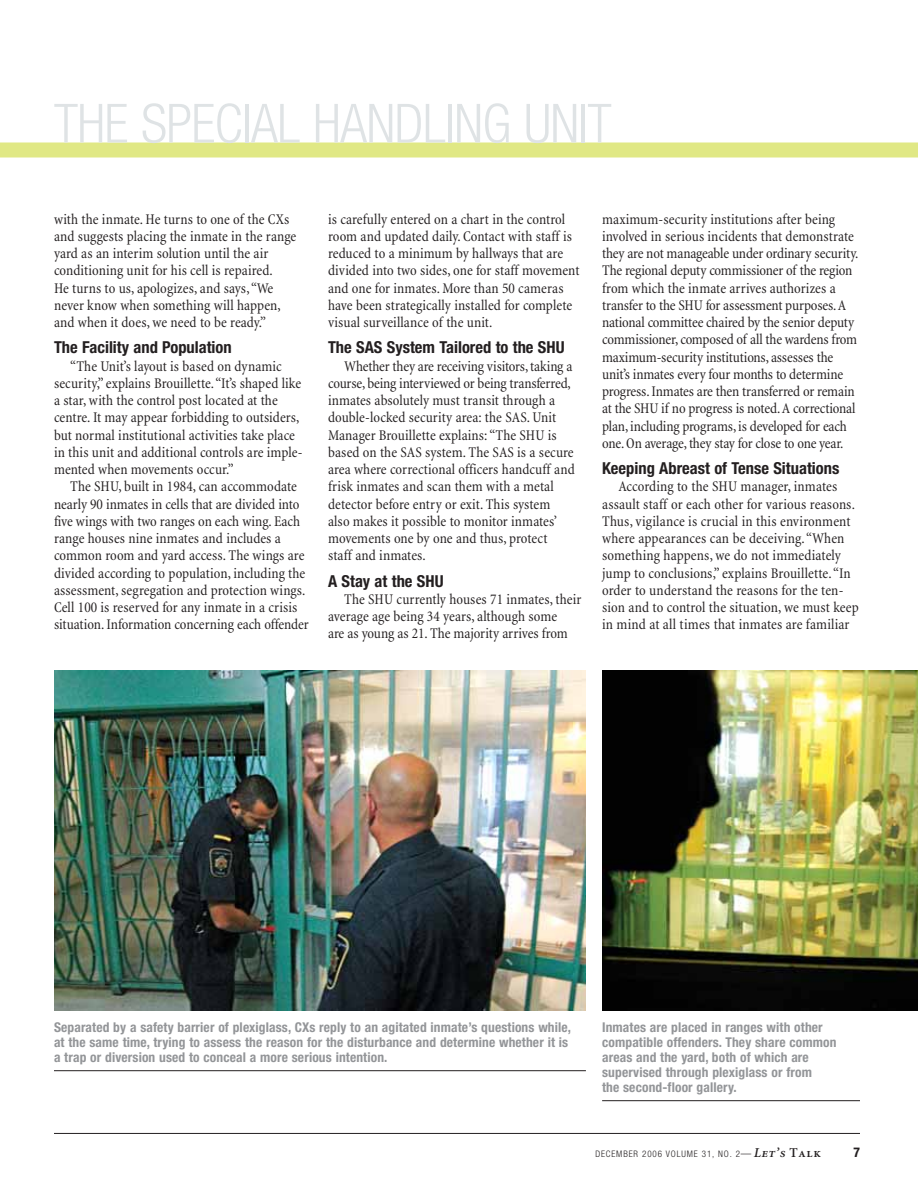
<style>
.page{position:relative;width:918px;height:1188px;background:#fff}
.page>*{position:absolute;margin:0;border:0;box-sizing:border-box;transform-origin:0 0}
.t1{font:300 condensed 54px "Helvetica Neue";letter-spacing:-.015em;color:#dfe3e5}
.t2{font:700 condensed 16.5px "Helvetica Neue";color:#231f20}
.t3{font:condensed 15px/17.2px "Minion";color:#231f20}
.t4{font:700 condensed 13.5px/15px "Helvetica Neue";letter-spacing:.01em;color:#939598}
.t5{font:700 condensed 13.5px "Helvetica Neue";color:#231f20}
.t6{font:300 condensed 9px "Helvetica Neue";letter-spacing:.095em;color:#231f20}
.s1{font-size:10.5px}
.s2{font-family:"Minion";font-weight:600;font-style:italic;font-stretch:normal;font-size:13.5px}
.s3{font-family:"Minion Exp";font-weight:600;font-style:italic;font-stretch:normal;font-size:13.5px}
.s4{font-family:"Minion";font-weight:600;font-stretch:normal;font-size:13.5px}
.s5{font-family:"Minion Exp";font-weight:600;font-stretch:normal;font-size:13.5px}
</style>
<div class="page">
<img style="left:54px;top:671px;width:532px;height:339px">
<img style="left:602px;top:671px;width:316px;height:339px">
<hr style="left:54px;top:1070px;width:532px;height:1px;background:#231f20">
<hr style="left:602px;top:1100px;width:258px;height:1px;background:#231f20">
<hr style="left:54px;top:1133px;width:806px;height:1px;background:#231f20">
<div style="left:0;top:142px;width:918px;height:16px;background:#e0e885"></div>
<h1 class="t1" style="left:54px;top:104px;width:559px">THE SPECIAL HANDLING UNIT</h1>
<p class="t3" style="left:54px;top:212px;width:244px">with the inmate. He turns to one of the CXs and suggests placing the inmate in the range yard as an interim solution until the air conditioning unit for his cell is repaired.<br>He turns to us, apologizes, and says,“We never know when something will happen, and when it does, we need to be ready.”</p>
<p class="t2" style="left:54px;top:342px;width:179px">The Facility and Population</p>
<p class="t3" style="left:54px;top:359px;width:250px;text-indent:16px">“The Unit’s layout is based on dynamic security,” explains Brouillette.“It’s shaped like a star, with the control post located at the centre. It may appear forbidding to outsiders, but normal institutional activities take place in this unit and additional controls are imple&shy;mented when movements occur.”</p>
<p class="t3" style="left:54px;top:479px;width:256px;text-indent:16px">The SHU, built in 1984, can accommodate nearly 90 inmates in cells that are divided into five wings with two ranges on each wing. Each range houses nine inmates and includes a common room and yard access. The wings are divided according to population, including the assessment, segregation and protection wings.<br>Cell 100 is reserved for any inmate in a crisis situation. Information concerning each offender</p>
<p class="t3" style="left:328px;top:212px;width:253px">is carefully entered on a chart in the control room and updated daily. Contact with staff is reduced to a minimum by hallways that are divided into two sides, one for staff movement and one for inmates. More than 50 cameras have been strategically installed for complete visual surveillance of the unit.</p>
<p class="t2" style="left:328px;top:342px;width:238px">The SAS System Tailored to the SHU</p>
<p class="t3" style="left:328px;top:359px;width:248px;text-indent:16px">Whether they are receiving visitors, taking a course, being interviewed or being transferred, inmates absolutely must transit through a double-locked security area: the SAS. Unit Manager Brouillette explains: “The SHU is based on the SAS system. The SAS is a secure area where correctional officers handcuff and frisk inmates and scan them with a metal detector before entry or exit. This system also makes it possible to monitor inmates’ movements one by one and thus, protect staff and inmates.</p>
<p class="t2" style="left:328px;top:575px;width:117px">A Stay at the SHU</p>
<p class="t3" style="left:328px;top:592px;width:255px;text-indent:16px">The SHU currently houses 71 inmates, their average age being 34 years, although some<br>are as young as 21. The majority arrives from</p>
<p class="t3" style="left:602px;top:212px;width:258px">maximum-security institutions after being involved in serious incidents that demonstrate they are not manageable under ordinary security.<br>The regional deputy commissioner of the region from which the inmate arrives authorizes a transfer to the SHU for assessment purposes.A national committee chaired by the senior deputy commissioner, composed of all the wardens from maximum-security institutions, assesses the unit’s inmates every four months to determine progress. Inmates are then transferred or remain at the SHU if no progress is noted.A correctional plan, including programs, is developed for each one. On average, they stay for close to one year.</p>
<p class="t2" style="left:602px;top:462px;width:239px">Keeping Abreast of Tense Situations</p>
<p class="t3" style="left:602px;top:479px;width:258px;text-indent:16px">According to the SHU manager, inmates assault staff or each other for various reasons.<br>Thus, vigilance is crucial in this environment where appearances can be deceiving.“When something happens, we do not immediately jump to conclusions,” explains Brouillette.“In order to understand the reasons for the ten&shy;sion and to control the situation, we must keep in mind at all times that inmates are familiar</p>
<p class="t4" style="left:54px;top:1021px;width:519px">Separated by a safety barrier of plexiglass, CXs reply to an agitated inmate’s questions while, at the same time, trying to assess the reason for the disturbance and determine whether it is a trap or diversion used to conceal a more serious intention.</p>
<p class="t4" style="left:602px;top:1021px;width:236px">Inmates are placed in ranges with other compatible offenders. They share common areas and the yard, both of which are supervised through plexiglass or from<br>the second-floor gallery.</p>
<p class="t6" style="left:595px;top:1151px;width:227px">DECEMBER 2006 VOLUME 31, NO. 2<span class="s1">—</span><span class="s2">L</span><span class="s3">et</span><span class="s2">’</span><span class="s3">s</span> <span class="s4">T</span><span class="s5">alk</span></p>
<p class="t5" style="left:854px;top:1147px;width:8px">7</p>
</div>
